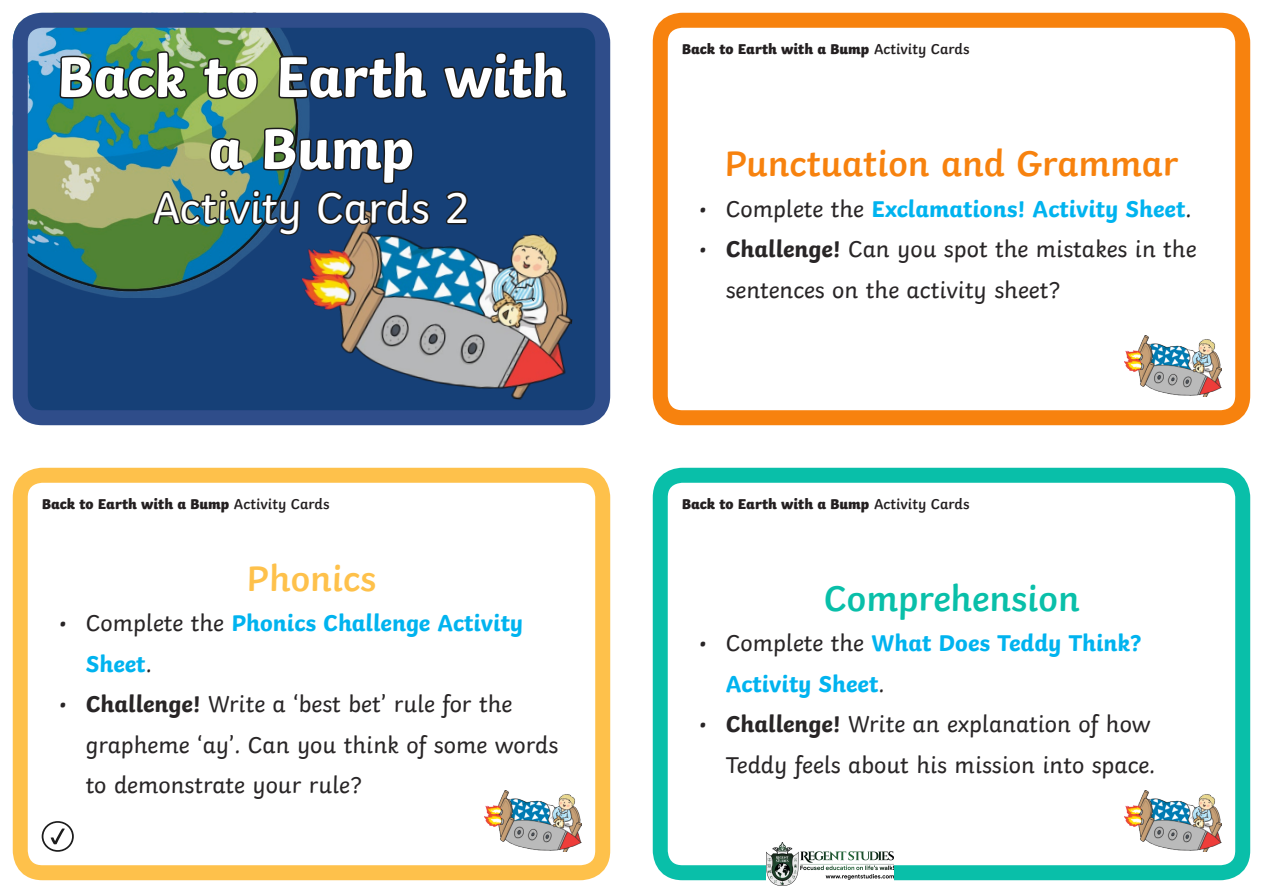
<style>
.page{position:relative;width:1263px;height:893px;background:#fff}
.page>*{position:absolute;margin:0;border:0;box-sizing:border-box;transform-origin:0 0}
.Heading_1{font:700 60px/72px "Twinkl";letter-spacing:-.01em;color:#fff;text-align:center}
.Heading_1-2{font:45px "Twinkl";letter-spacing:-.01em;color:#fff}
.Titles{font:600 37.5px "Twinkl";color:#f7820e}
.Titles-2{font:600 37.5px "Twinkl";color:#09bfa9}
.Titles-3{font:600 37.5px "Twinkl";color:#fec14b}
.t1{font:24px/40.5px "Twinkl";color:#282526}
.t2{font:700 24px/40.5px "Twinkl";color:#00b3ef}
.t3{font:800 15px "Twinkl";color:#231f20}
.s1{font-weight:600}
.s2{font-weight:400;color:#282526}
.s3{font-weight:700}
</style>
<div class="page">
<div style="left:20px;top:20px;width:583px;height:398px;background:#164077;border-radius:22px"></div>
<img style="left:29px;top:29px;width:29px;height:252px">
<div style="left:13px;top:13px;width:597px;height:412px;border:15px solid #2f4d8a;border-radius:22px"></div>
<div style="left:653px;top:13px;width:597px;height:412px;border:15px solid #f7820e;border-radius:22px"></div>
<div style="left:13px;top:468px;width:597px;height:412px;border:15px solid #fec14b;border-radius:22px"></div>
<div style="left:653px;top:468px;width:597px;height:412px;border:15px solid #09bfa9;border-radius:22px"></div>
<img style="left:432px;top:234px;width:141px;height:166px">
<svg style="left:444px;top:12px;width:126px;height:88px"></svg>
<svg style="left:58px;top:12px;width:374px;height:414px"></svg>
<svg style="left:445px;top:191px;width:23px;height:34px"></svg>
<svg style="left:42px;top:821px;width:32px;height:31px"></svg>
<img style="left:485px;top:791px;width:96px;height:60px">
<img style="left:1125px;top:791px;width:96px;height:60px">
<img style="left:1125px;top:336px;width:96px;height:60px">
<img style="left:767px;top:842px;width:126px;height:44px">
<p class="Heading_1" style="left:57px;top:34px;width:511px">Back to Earth with a Bump</p>
<p class="Heading_1-2" style="left:153px;top:173px;width:319px">Activity Cards 2</p>
<p class="t3" style="left:682px;top:36px;width:289px">Back to Earth with a Bump <span class="s1">Activity Cards</span></p>
<p class="Titles" style="left:724px;top:134px;width:456px">Punctuation and Grammar</p>
<p class="t2" style="left:699px;top:186px;width:494px"><span class="s2">• Complete the</span> Exclamations! Activity Sheet<span class="s2">.</span></p>
<p class="t1" style="left:726px;top:227px;width:472px;text-indent:-27px">• <span class="s3">Challenge!</span> Can you spot the mistakes in the sentences on the activity sheet?</p>
<p class="t3" style="left:42px;top:491px;width:289px">Back to Earth with a Bump <span class="s1">Activity Cards</span></p>
<p class="t3" style="left:682px;top:491px;width:289px">Back to Earth with a Bump <span class="s1">Activity Cards</span></p>
<p class="Titles-3" style="left:247px;top:548px;width:131px">Phonics</p>
<p class="t2" style="left:86px;top:600px;width:439px;text-indent:-27px"><span class="s2">• Complete the</span> Phonics Challenge Activity<br>Sheet<span class="s2">.</span></p>
<p class="t1" style="left:86px;top:682px;width:474px;text-indent:-27px">• <span class="s3">Challenge!</span> Write a ‘best bet’ rule for the grapheme ‘ay’. Can you think of some words to demonstrate your rule?</p>
<p class="Titles-2" style="left:824px;top:568px;width:258px">Comprehension</p>
<p class="t2" style="left:726px;top:620px;width:417px;text-indent:-27px"><span class="s2">• Complete the</span> What Does Teddy Think?<br>Activity Sheet<span class="s2">.</span></p>
<p class="t1" style="left:699px;top:702px;width:458px;text-align:right">• <span class="s3">Challenge!</span> Write an explanation of how<br>Teddy feels about his mission into space.</p>
</div>
